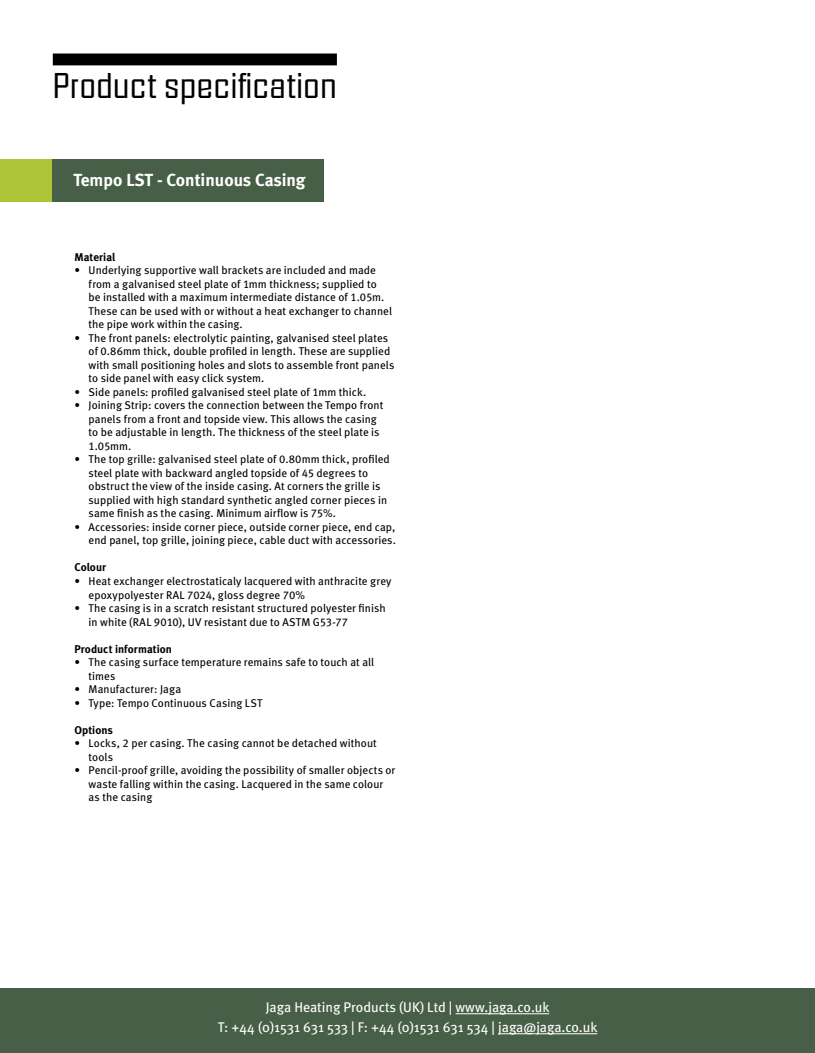
<style>
.page{position:relative;width:815px;height:1053px;background:#fff}
.page>*{position:absolute;margin:0;border:0;box-sizing:border-box;transform-origin:0 0}
.t1{font:37.5px "Diamante EF";color:#000}
.t2{font:17.5px "Meta Bold LF";color:#fff}
.t3{font:14px/20px "Meta";color:#fff;text-align:center}
.t4{font:11.25px/13.5px "Meta Book LF";letter-spacing:.005em;color:#000}
.t5{font:11.25px "Meta Bold LF";letter-spacing:.005em;color:#000}
</style>
<div class="page">
<div style="left:0;top:987px;width:815px;height:65px;background:#475f47"></div>
<hr style="left:456px;top:1013px;width:93px;height:1px;background:#fff">
<hr style="left:498px;top:1033px;width:99px;height:1px;background:#fff">
<div style="left:53px;top:53px;width:284px;height:12px;background:#000"></div>
<div style="left:0;top:159px;width:53px;height:43px;background:#adc436"></div>
<div style="left:53px;top:159px;width:271px;height:43px;background:#475f47"></div>
<h1 class="t1" style="left:53px;top:64px;width:286px">Product specification</h1>
<h2 class="t2" style="left:74px;top:170px;width:234px">Tempo LST - Continuous Casing</h2>
<p class="t5" style="left:74px;top:250px;width:42px">Material</p>
<p class="t4" style="left:89px;top:263px;width:305px;text-indent:-14px">• Underlying supportive wall brackets are included and made from a galvanised steel plate of 1mm thickness; supplied to<br>be installed with a maximum intermediate distance of 1.05m.<br>These can be used with or without a heat exchanger to channel the pipe work within the casing.</p>
<p class="t4" style="left:89px;top:331px;width:307px;text-indent:-14px">• The front panels: electrolytic painting, galvanised steel plates of 0.86mm thick, double profiled in length. These are supplied with small positioning holes and slots to assemble front panels to side panel with easy click system.</p>
<p class="t4" style="left:74px;top:385px;width:293px">• Side panels: profiled galvanised steel plate of 1mm thick.</p>
<p class="t4" style="left:89px;top:398px;width:296px;text-indent:-14px">• Joining Strip: covers the connection between the Tempo front panels from a front and topside view. This allows the casing to be adjustable in length. The thickness of the steel plate is 1.05mm.</p>
<p class="t4" style="left:89px;top:452px;width:303px;text-indent:-14px">• The top grille: galvanised steel plate of 0.80mm thick, profiled steel plate with backward angled topside of 45 degrees to obstruct the view of the inside casing. At corners the grille is supplied with high standard synthetic angled corner pieces in same finish as the casing. Minimum airflow is 75%.</p>
<p class="t4" style="left:74px;top:520px;width:323px;text-align:right">• Accessories: inside corner piece, outside corner piece, end cap, end panel, top grille, joining piece, cable duct with accessories.</p>
<p class="t5" style="left:74px;top:561px;width:33px">Colour</p>
<p class="t4" style="left:89px;top:574px;width:304px;text-indent:-14px">• Heat exchanger electrostaticaly lacquered with anthracite grey epoxypolyester RAL 7024, gloss degree 70%</p>
<p class="t4" style="left:89px;top:601px;width:299px;text-indent:-14px">• The casing is in a scratch resistant structured polyester finish in white (RAL 9010), UV resistant due to ASTM G53-77</p>
<p class="t5" style="left:74px;top:642px;width:99px">Product information</p>
<p class="t4" style="left:89px;top:655px;width:287px;text-indent:-14px">• The casing surface temperature remains safe to touch at all times</p>
<p class="t4" style="left:74px;top:682px;width:108px">• Manufacturer: Jaga</p>
<p class="t4" style="left:74px;top:695px;width:190px">• Type: Tempo Continuous Casing LST</p>
<p class="t5" style="left:74px;top:723px;width:40px">Options</p>
<p class="t4" style="left:89px;top:736px;width:290px;text-indent:-14px">• Locks, 2 per casing. The casing cannot be detached without tools</p>
<p class="t4" style="left:89px;top:763px;width:308px;text-indent:-14px">• Pencil-proof grille, avoiding the possibility of smaller objects or waste falling within the casing. Lacquered in the same colour as the casing</p>
<p class="t3" style="left:218px;top:996px;width:381px">Jaga Heating Products (UK) Ltd | www.jaga.co.uk<br>T: +44 (0)1531 631 533 | F: +44 (0)1531 631 534 | jaga@jaga.co.uk</p>
</div>
